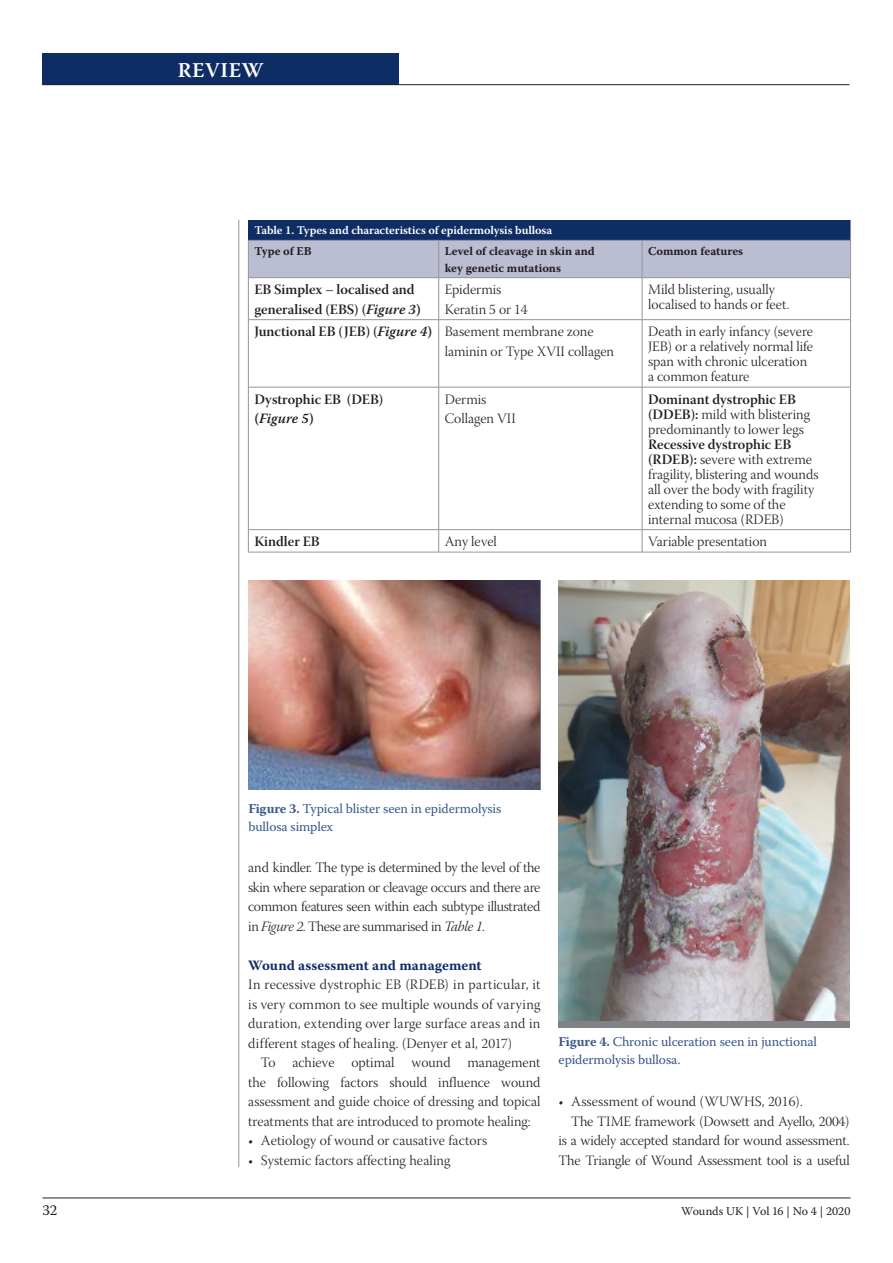
<style>
.page{position:relative;width:893px;height:1263px;background:#fff}
.page>*{position:absolute;margin:0;border:0;box-sizing:border-box;transform-origin:0 0}
.t1{font:600 21px "Warnock Pro";letter-spacing:.025em;color:#fff}
.t2{font:15px "Warnock Pro";color:#231f20}
.Paragraph_indented{font:14.25px/15px "Warnock Pro Light Subh";color:#231f20}
.Paragraph_non-indent{font:14.25px/19.5px "Warnock Pro Light Subh";letter-spacing:-.005em;color:#231f20;text-align:justify}
.Paragraph_indented-2{font:14.25px/19.5px "Warnock Pro Semibold Subh";color:#231f20}
.B-head{font:700 14.25px "Warnock Pro";color:#0f2d65}
.Figure_caption{font:13.5px/18px "Warnock Pro";letter-spacing:-.01em;color:#39588b}
.Paragraph_indented-3{font:700 12px/16.5px "Warnock Pro";color:#231f20}
.t3{font:12px "Warnock Pro";letter-spacing:-.005em;color:#231f20}
.Box_header{font:600 11.85px "Warnock Pro";letter-spacing:-.01em;color:#fff}
.s1{font-family:"Warnock Pro";font-weight:600;font-style:italic}
.s2{font-family:"Warnock Pro";font-weight:600}
.s3{font-family:"Warnock Pro Semibold Subh"}
.s4{font-weight:700}
.s5{font-family:"Warnock Pro Light It Subh"}
</style>
<div class="page">
<hr style="left:43px;top:1197px;width:807px;height:1px;background:#231f20">
<div style="left:43px;top:53px;width:356px;height:32px;background:#0f2d65"></div>
<hr style="left:43px;top:84px;width:806px;height:1px;background:#231f20">
<hr style="left:238px;top:220px;width:1px;height:947px;background:#939598">
<hr style="left:248px;top:278px;width:1px;height:41px;background:#939598">
<hr style="left:438px;top:278px;width:1px;height:41px;background:#939598">
<hr style="left:642px;top:278px;width:1px;height:41px;background:#939598">
<hr style="left:850px;top:278px;width:1px;height:41px;background:#939598">
<hr style="left:248px;top:319px;width:191px;height:1px;background:#939598">
<hr style="left:248px;top:320px;width:1px;height:67px;background:#939598">
<hr style="left:439px;top:319px;width:203px;height:1px;background:#939598">
<hr style="left:438px;top:320px;width:1px;height:67px;background:#939598">
<hr style="left:642px;top:319px;width:209px;height:1px;background:#939598">
<hr style="left:642px;top:320px;width:1px;height:67px;background:#939598">
<hr style="left:850px;top:320px;width:1px;height:67px;background:#939598">
<hr style="left:248px;top:387px;width:191px;height:1px;background:#939598">
<hr style="left:248px;top:387px;width:1px;height:142px;background:#939598">
<hr style="left:439px;top:387px;width:203px;height:1px;background:#939598">
<hr style="left:438px;top:387px;width:1px;height:142px;background:#939598">
<hr style="left:642px;top:387px;width:209px;height:1px;background:#939598">
<hr style="left:642px;top:387px;width:1px;height:142px;background:#939598">
<hr style="left:850px;top:387px;width:1px;height:142px;background:#939598">
<hr style="left:248px;top:529px;width:191px;height:1px;background:#939598">
<svg style="left:248px;top:530px;width:1px;height:22px"></svg>
<hr style="left:439px;top:529px;width:203px;height:1px;background:#939598">
<svg style="left:438px;top:530px;width:1px;height:22px"></svg>
<hr style="left:642px;top:529px;width:209px;height:1px;background:#939598">
<svg style="left:642px;top:530px;width:1px;height:22px"></svg>
<svg style="left:850px;top:530px;width:1px;height:22px"></svg>
<hr style="left:248px;top:552px;width:191px;height:1px;background:#939598">
<hr style="left:439px;top:552px;width:203px;height:1px;background:#939598">
<hr style="left:642px;top:552px;width:209px;height:1px;background:#939598">
<svg style="left:248px;top:220px;width:603px;height:58px;background:#7e8aab"></svg>
<img style="left:248px;top:580px;width:293px;height:210px">
<img style="left:558px;top:580px;width:292px;height:440px">
<h1 class="t1" style="left:178px;top:57px;width:87px">REVIEW</h1>
<p class="Box_header" style="left:254px;top:223px;width:299px">Table 1. Types and characteristics of epidermolysis bullosa</p>
<p class="Paragraph_indented-3" style="left:254px;top:243px;width:59px">Type of EB</p>
<p class="Paragraph_indented-3" style="left:445px;top:243px;width:152px">Level of cleavage in skin and key genetic mutations</p>
<p class="Paragraph_indented-3" style="left:648px;top:243px;width:97px">Common features</p>
<p class="Paragraph_indented-2" style="left:254px;top:279px;width:168px">EB Simplex – localised and generalised (EBS) (<span class="s1">Figure 3</span><span class="s2">)</span></p>
<p class="Paragraph_indented" style="left:445px;top:281px;width:84px;line-height:19.5px">Epidermis<br>Keratin 5 or 14</p>
<p class="Paragraph_indented" style="left:648px;top:284px;width:143px">Mild blistering, usually localised to hands or feet.</p>
<p class="Paragraph_indented-2" style="left:254px;top:321px;width:179px">Junctional EB (JEB) (<span class="s1">Figure 4</span><span class="s2">)</span></p>
<p class="Paragraph_indented" style="left:445px;top:323px;width:171px;line-height:19.5px">Basement membrane zone laminin or Type XVII collagen</p>
<p class="Paragraph_indented" style="left:648px;top:326px;width:167px">Death in early infancy (severe<br>JEB) or a relatively normal life span with chronic ulceration a common feature</p>
<p class="Paragraph_indented-2" style="left:254px;top:389px;width:130px">Dystrophic EB (DEB) <span class="s2">(</span><span class="s1">Figure 5</span><span class="s2">)</span></p>
<p class="Paragraph_indented" style="left:445px;top:393px;width:43px">Dermis</p>
<p class="Paragraph_indented" style="left:648px;top:393px;width:172px"><span class="s3">Dominant dystrophic EB (DDEB):</span> mild with blistering predominantly to lower legs<br><span class="s3">Recessive dystrophic EB (RDEB):</span> severe with extreme fragility, blistering and wounds all over the body with fragility extending to some of the internal mucosa (RDEB)</p>
<p class="Paragraph_indented" style="left:445px;top:413px;width:73px">Collagen VII</p>
<p class="Paragraph_indented-2" style="left:254px;top:531px;width:67px">Kindler EB</p>
<p class="Paragraph_indented" style="left:445px;top:536px;width:54px">Any level</p>
<p class="Paragraph_indented" style="left:648px;top:536px;width:120px">Variable presentation</p>
<p class="Figure_caption" style="left:248px;top:800px;width:254px"><span class="s4">Figure 3.</span> Typical blister seen in epidermolysis bullosa simplex</p>
<p class="Paragraph_non-indent" style="left:248px;top:860px;width:294px">and kindler. The type is determined by the level of the skin where separation or cleavage occurs and there are common features seen within each subtype illustrated in <span class="s5">Figure 2</span>. These are summarised in <span class="s5">Table 1</span>.</p>
<p class="B-head" style="left:248px;top:956px;width:235px">Wound assessment and management</p>
<p class="Paragraph_non-indent" style="left:248px;top:977px;width:294px">In recessive dystrophic EB (RDEB) in particular, it is very common to see multiple wounds of varying duration, extending over large surface areas and in different stages of healing. (Denyer et al, 2017)</p>
<p class="Paragraph_indented" style="left:248px;top:1055px;width:294px;line-height:19.5px;text-align:justify;text-indent:13px">To achieve optimal wound management the following factors should influence wound assessment and guide choice of dressing and topical treatments that are introduced to promote healing:</p>
<p class="Paragraph_indented" style="left:248px;top:1135px;width:240px">• Aetiology of wound or causative factors</p>
<p class="Paragraph_indented" style="left:248px;top:1154px;width:204px">• Systemic factors affecting healing</p>
<p class="Figure_caption" style="left:559px;top:1033px;width:260px"><span class="s4">Figure 4.</span> Chronic ulceration seen in junctional epidermolysis bullosa.</p>
<p class="Paragraph_indented" style="left:558px;top:1096px;width:246px">• Assessment of wound (WUWHS, 2016).</p>
<p class="Paragraph_indented" style="left:558px;top:1113px;width:293px;line-height:19.5px;text-align:justify;text-indent:13px">The TIME framework (Dowsett and Ayello, 2004) is a widely accepted standard for wound assessment.<br>The Triangle of Wound Assessment tool is a useful</p>
<p class="t2" style="left:43px;top:1201px;width:16px">32</p>
<p class="t3" style="left:681px;top:1204px;width:171px">Wounds UK | Vol 16 | No 4 | 2020</p>
</div>
